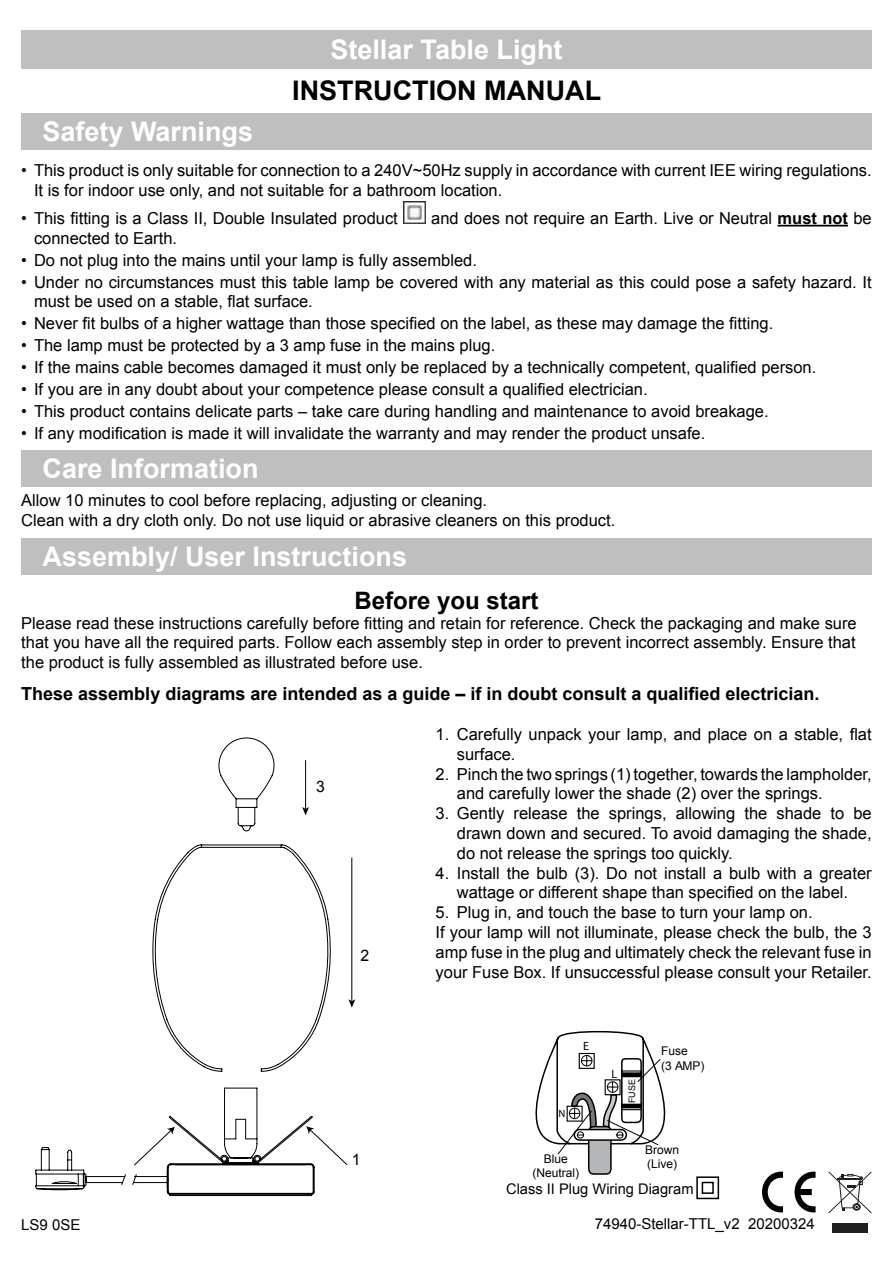
<style>
.page{position:relative;width:893px;height:1263px;background:#fff}
.page>*{position:absolute;margin:0;border:0;box-sizing:border-box;transform-origin:0 0}
.t1{font:700 27px "Arial";color:#fff}
.t2{font:700 27px "Arial";color:#000}
.t3{font:700 24px "Arial";color:#000}
.t4{font:700 18px "Arial";color:#000}
.t5{font:16.5px/19.8px "Arial";color:#000}
.t6{font:15.75px "Arial";color:#000}
.t7{font:15px "Arial";color:#000}
.t8{font:14.7px "Arial";color:#000}
.t9{font:12px/14.4px "Arial";color:#000}
.t10{font:12px "Myriad Pro";color:#000}
.t11{font:10.5px "Myriad Pro";color:#000}
.t12{font:9px "Arial";color:#000}
.s1{font-weight:700}
</style>
<div class="page">
<svg style="left:762px;top:1171px;width:21px;height:41px"></svg>
<svg style="left:794px;top:1171px;width:22px;height:41px"></svg>
<svg style="left:828px;top:1171px;width:44px;height:42px"></svg>
<div style="left:832px;top:1223px;width:36px;height:9px;background:#221f20"></div>
<div style="left:21px;top:30px;width:851px;height:38px;background:#bfbfbf"></div>
<div style="left:21px;top:113px;width:851px;height:36px;background:#bfbfbf"></div>
<hr style="left:778px;top:225px;width:70px;height:1px;background:#000">
<img style="left:403px;top:201px;width:23px;height:23px">
<div style="left:21px;top:538px;width:851px;height:36px;background:#bfbfbf"></div>
<div style="left:21px;top:450px;width:851px;height:36px;background:#bfbfbf"></div>
<svg style="left:535px;top:1030px;width:185px;height:170px"></svg>
<svg style="left:152px;top:738px;width:179px;height:350px"></svg>
<hr style="left:305px;top:760px;width:1px;height:49px;background:#000">
<svg style="left:302px;top:807px;width:7px;height:8px"></svg>
<hr style="left:352px;top:858px;width:1px;height:144px;background:#000">
<svg style="left:348px;top:999px;width:7px;height:9px"></svg>
<svg style="left:35px;top:1088px;width:312px;height:108px"></svg>
<h1 class="t1" style="left:330px;top:32px;width:234px">Stellar Table Light</h1>
<h1 class="t1" style="left:43px;top:113px;width:212px">Safety Warnings</h1>
<h1 class="t2" style="left:292px;top:73px;width:310px">INSTRUCTION MANUAL</h1>
<p class="t5" style="left:34px;top:160px;width:839px;text-indent:-13px">• This product is only suitable for connection to a 240V~50Hz supply in accordance with current IEE wiring regulations.<br>It is for indoor use only, and not suitable for a bathroom location.</p>
<p class="t5" style="left:21px;top:208px;width:378px">• This fitting is a Class II, Double Insulated product</p>
<p class="t5" style="left:431px;top:208px;width:442px">and does not require an Earth. Live or Neutral <span class="s1">must not</span> be</p>
<p class="t5" style="left:34px;top:228px;width:145px">connected to Earth.</p>
<p class="t5" style="left:21px;top:250px;width:457px">• Do not plug into the mains until your lamp is fully assembled.</p>
<p class="t5" style="left:34px;top:272px;width:839px;text-indent:-13px">• Under no circumstances must this table lamp be covered with any material as this could pose a safety hazard. It must be used on a stable, flat surface.</p>
<p class="t5" style="left:21px;top:314px;width:753px">• Never fit bulbs of a higher wattage than those specified on the label, as these may damage the fitting.</p>
<p class="t5" style="left:21px;top:336px;width:476px">• The lamp must be protected by a 3 amp fuse in the mains plug.</p>
<p class="t5" style="left:21px;top:358px;width:797px">• If the mains cable becomes damaged it must only be replaced by a technically competent, qualified person.</p>
<p class="t5" style="left:21px;top:380px;width:628px">• If you are in any doubt about your competence please consult a qualified electrician.</p>
<p class="t5" style="left:21px;top:401px;width:749px">• This product contains delicate parts – take care during handling and maintenance to avoid breakage.</p>
<p class="t5" style="left:21px;top:423px;width:686px">• If any modification is made it will invalidate the warranty and may render the product unsafe.</p>
<h1 class="t1" style="left:43px;top:450px;width:218px">Care Information</h1>
<p class="t5" style="left:21px;top:491px;width:595px">Allow 10 minutes to cool before replacing, adjusting or cleaning.<br>Clean with a dry cloth only. Do not use liquid or abrasive cleaners on this product.</p>
<h1 class="t1" style="left:43px;top:539px;width:366px">Assembly/ User Instructions</h1>
<h2 class="t3" style="left:354px;top:584px;width:186px">Before you start</h2>
<p class="t5" style="left:21px;top:613px;width:837px;text-align:justify">Please read these instructions carefully before fitting and retain for reference. Check the packaging and make sure that you have all the required parts. Follow each assembly step in order to prevent incorrect assembly. Ensure that the product is fully assembled as illustrated before use.</p>
<p class="t4" style="left:21px;top:682px;width:800px">These assembly diagrams are intended as a guide – if in doubt consult a qualified electrician.</p>
<p class="t6" style="left:316px;top:776px;width:10px">3</p>
<p class="t6" style="left:360px;top:945px;width:10px">2</p>
<p class="t6" style="left:352px;top:1149px;width:10px">1</p>
<p class="t5" style="left:457px;top:724px;width:416px;text-indent:-21px">1. Carefully unpack your lamp, and place on a stable, flat surface.</p>
<p class="t5" style="left:457px;top:764px;width:416px;text-indent:-21px">2. Pinch the two springs (1) together, towards the lampholder, and carefully lower the shade (2) over the springs.</p>
<p class="t5" style="left:457px;top:804px;width:416px;text-align:justify;text-indent:-21px">3. Gently release the springs, allowing the shade to be drawn down and secured. To avoid damaging the shade, do not release the springs too quickly.</p>
<p class="t5" style="left:436px;top:863px;width:438px;text-align:center">4. Install the bulb (3). Do not install a bulb with a greater wattage or different shape than specified on the label.</p>
<p class="t5" style="left:436px;top:903px;width:438px">5. Plug in, and touch the base to turn your lamp on.<br>If your lamp will not illuminate, please check the bulb, the 3 amp fuse in the plug and ultimately check the relevant fuse in your Fuse Box. If unsuccessful please consult your Retailer.</p>
<p class="t10" style="left:583px;top:1039px;width:7px">E</p>
<p class="t11" style="left:559px;top:1107px;width:8px">N</p>
<p class="t9" style="left:533px;top:1152px;width:48px;text-align:center">Blue (Neutral)</p>
<p class="t10" style="left:612px;top:1066px;width:7px">L</p>
<p class="t12" style="left:626px;top:1103px;width:26px;rotate:-90deg">FUSE</p>
<p class="t9" style="left:661px;top:1044px;width:45px">Fuse<br>(3 AMP)</p>
<p class="t9" style="left:645px;top:1143px;width:35px">Brown</p>
<p class="t9" style="left:647px;top:1157px;width:31px">(Live)</p>
<p class="t8" style="left:506px;top:1179px;width:189px">Class II Plug Wiring Diagram</p>
<p class="t7" style="left:21px;top:1215px;width:61px">LS9 0SE</p>
<p class="t7" style="left:595px;top:1214px;width:222px">74940-Stellar-TTL_v2 20200324</p>
</div>
